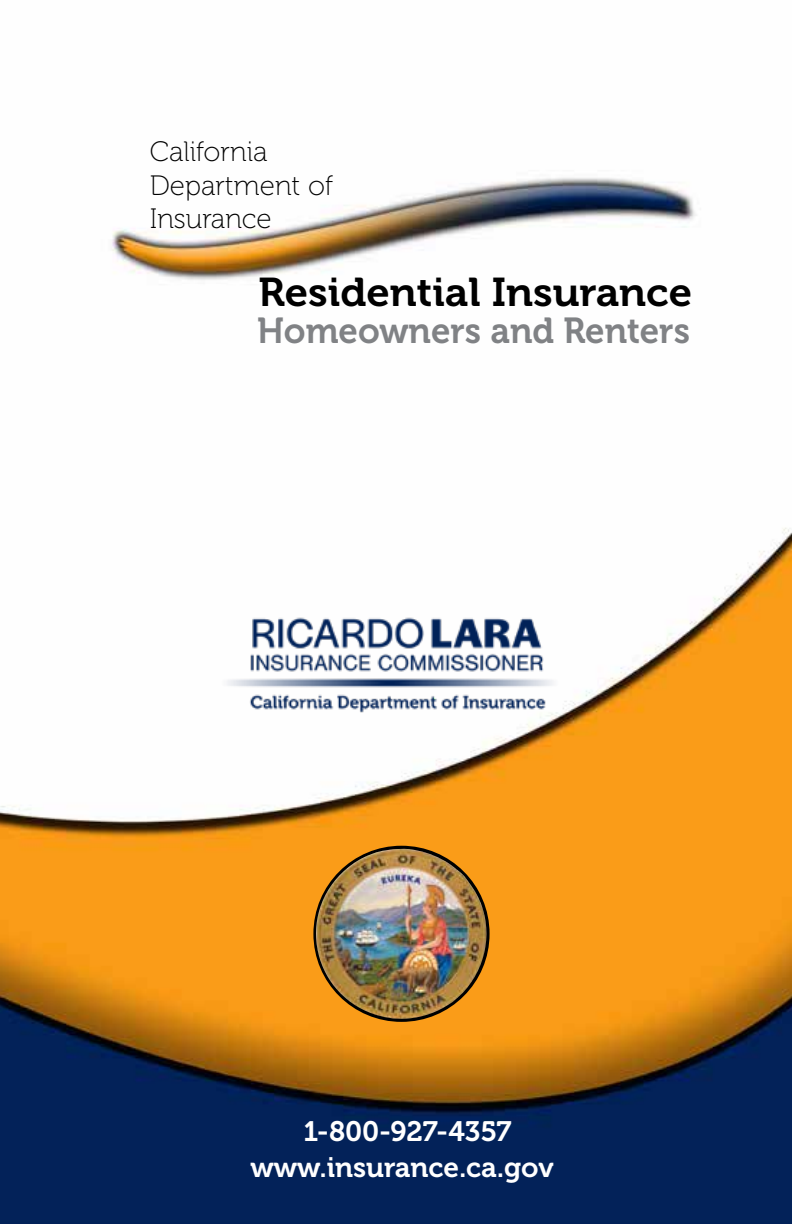
<style>
.page{position:relative;width:792px;height:1224px;background:#fff}
.page>*{position:absolute;margin:0;border:0;box-sizing:border-box;transform-origin:0 0}
.t1{font:40px "Museo 700";color:#000;scale:1.05 1}
.t2{font:36px "Museo 700";color:#808285}
.t3{font:28px/36px "Museo 700";color:#fff;text-align:center}
.t4{font:28px/33.6px "Museo 100";color:#000}
</style>
<div class="page">
<img style="left:0;top:177px;width:792px;height:1047px">
<img style="left:197px;top:600px;width:399px;height:128px">
<img style="left:316px;top:849px;width:170px;height:170px">
<p class="t4" style="left:150px;top:135px;width:185px">California<br>Department of<br>Insurance</p>
<h1 class="t1" style="left:258px;top:270px;width:415px">Residential Insurance</h1>
<p class="t2" style="left:257px;top:310px;width:434px">Homeowners and Renters</p>
<p class="t3" style="left:250px;top:1114px;width:305px">1-800-927-4357 www.insurance.ca.gov</p>
</div>
